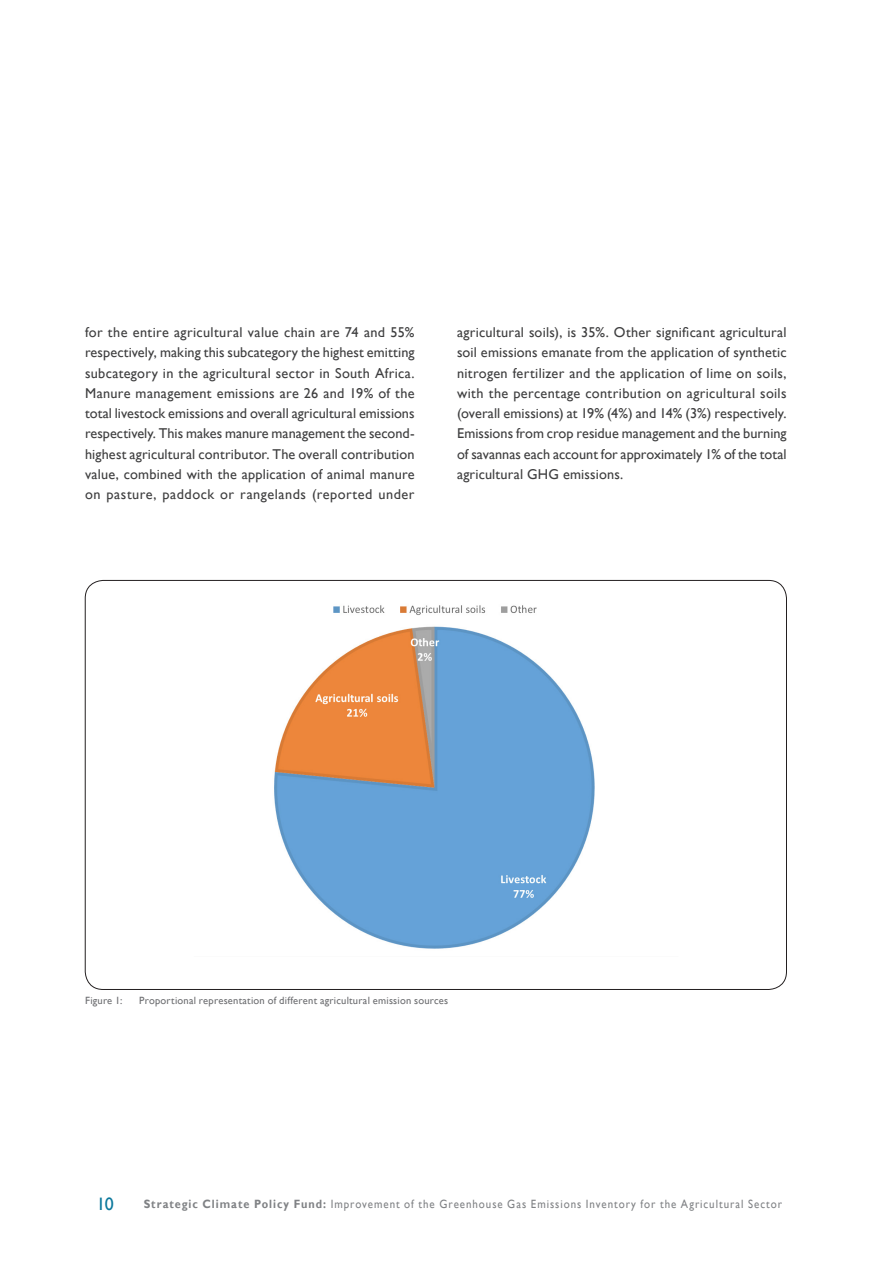
<style>
.page{position:relative;width:893px;height:1263px;background:#fff}
.page>*{position:absolute;margin:0;border:0;box-sizing:border-box;transform-origin:0 0}
.t1{font:18px "Gill Sans";color:#0b789c}
.Body_Text_Cor{font:14.25px/20.2px "Gill Sans";letter-spacing:.015em;color:#3e3e3f;text-align:justify}
.t2{font:12px "Gill Sans";letter-spacing:.085em;color:#808285;scale:.91 1}
.Captions_Cor{font:10.5px "Gill Sans";letter-spacing:.02em;color:#6c6d70}
.s1{font-weight:700}
</style>
<div class="page">
<img style="left:274px;top:605px;width:321px;height:344px">
<p class="Body_Text_Cor" style="left:85px;top:322px;width:331px">for the entire agricultural value chain are 74 and 55% respectively, making this subcategory the highest emitting subcategory in the agricultural sector in South Africa.<br>Manure management emissions are 26 and 19% of the total livestock emissions and overall agricultural emissions respectively. This makes manure management the second&shy;highest agricultural contributor. The overall contribution value, combined with the application of animal manure on pasture, paddock or rangelands (reported under</p>
<p class="Body_Text_Cor" style="left:457px;top:322px;width:331px">agricultural soils), is 35%. Other significant agricultural soil emissions emanate from the application of synthetic nitrogen fertilizer and the application of lime on soils, with the percentage contribution on agricultural soils (overall emissions) at 19% (4%) and 14% (3%) respectively.<br>Emissions from crop residue management and the burning of savannas each account for approximately 1% of the total agricultural GHG emissions.</p>
<p class="Captions_Cor" style="left:85px;top:995px;width:39px">Figure 1:</p>
<p class="Captions_Cor" style="left:139px;top:995px;width:310px">Proportional representation of different agricultural emission sources</p>
<p class="t1" style="left:97px;top:1193px;width:19px">10</p>
<p class="t2" style="left:144px;top:1197px;width:703px"><span class="s1">Strategic Climate Policy Fund:</span> Improvement of the Greenhouse Gas Emissions Inventory for the Agricultural Sector</p>
</div>
